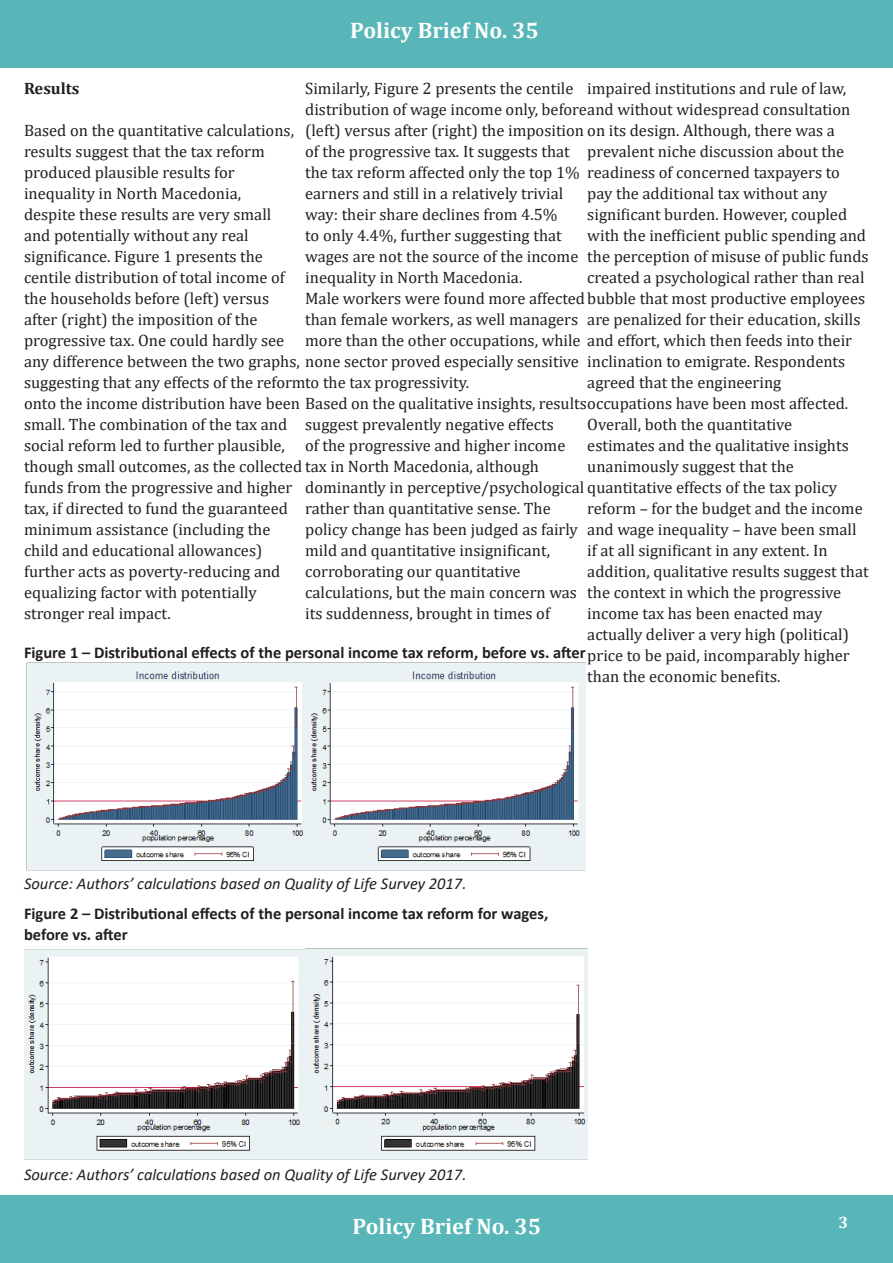
<style>
.page{position:relative;width:893px;height:1263px;background:#fff}
.page>*{position:absolute;margin:0;border:0;box-sizing:border-box;transform-origin:0 0}
.t1{font:700 22.5px "Cambria";color:#fff}
.BodyText{font:16.5px/21px "Cambria";color:#231f20}
.BodyText-2{font:700 16.5px/21px "Calibri";color:#231f20}
.BodyText-3{font:italic 16.5px "Calibri";color:#231f20}
.BodyText-4{font:700 16.5px "Cambria";color:#231f20}
.BodyText-5{font:700 16.5px "Cambria";color:#fff}
</style>
<div class="page">
<div style="left:0;top:0;width:893px;height:68px;background:#58b6b9"></div>
<div style="left:0;top:1195px;width:893px;height:68px;background:#58b6b9"></div>
<img style="left:26px;top:662px;width:560px;height:208px">
<img style="left:24px;top:948px;width:563px;height:212px">
<h1 class="t1" style="left:350px;top:15px;width:190px">Policy Brief No. 35</h1>
<p class="BodyText" style="left:587px;top:78px;width:260px">impaired institutions and rule of law,</p>
<p class="BodyText" style="left:305px;top:78px;width:547px">Similarly, Figure 2 presents the centile<br>distribution of wage income only, beforeand without widespread consultation (left) versus after (right) the imposition on its design. Although, there was a of the progressive tax. It suggests that<br>the tax reform affected only the top 1% readiness of concerned taxpayers to earners and still in a relatively trivial<br>way: their share declines from 4.5%<br>to only 4.4%, further suggesting that<br>wages are not the source of the income<br>inequality in North Macedonia.</p>
<p class="BodyText" style="left:305px;top:288px;width:561px">Male workers were found more affectedbubble that most productive employees than female workers, as well managers<br>more than the other occupations, while and effort, which then feeds into their</p>
<p class="BodyText-4" style="left:24px;top:77px;width:57px">Results</p>
<p class="BodyText" style="left:24px;top:120px;width:826px">Based on the quantitative calculations,<br>results suggest that the tax reform<br>produced plausible results for<br>inequality in North Macedonia,<br>despite these results are very small<br>and potentially without any real<br>significance. Figure 1 presents the<br>centile distribution of total income of<br>the households before (left) versus<br>after (right) the imposition of the<br>progressive tax. One could hardly see<br>any difference between the two graphs, none sector proved especially sensitive<br>suggesting that any effects of the reformto the tax progressivity.<br>onto the income distribution have been Based on the qualitative insights, resultsoccupations have been most affected. small. The combination of the tax and<br>social reform led to further plausible,<br>though small outcomes, as the collected tax in North Macedonia, although<br>funds from the progressive and higher<br>tax, if directed to fund the guaranteed<br>minimum assistance (including the<br>child and educational allowances)<br>further acts as poverty-reducing and<br>equalizing factor with potentially<br>stronger real impact.</p>
<p class="BodyText-2" style="left:24px;top:641px;width:563px">Figure 1 – Distributional effects of the personal income tax reform, before vs. after</p>
<p class="BodyText" style="left:587px;top:141px;width:258px">prevalent niche discussion about the</p>
<p class="BodyText" style="left:587px;top:183px;width:283px">pay the additional tax without any significant burden. However, coupled with the inefficient public spending and the perception of misuse of public funds created a psychological rather than real</p>
<p class="BodyText" style="left:587px;top:309px;width:275px">are penalized for their education, skills</p>
<p class="BodyText" style="left:587px;top:351px;width:259px">inclination to emigrate. Respondents agreed that the engineering</p>
<p class="BodyText" style="left:587px;top:414px;width:263px">Overall, both the quantitative estimates and the qualitative insights unanimously suggest that the</p>
<p class="BodyText" style="left:587px;top:498px;width:283px">reform – for the budget and the income and wage inequality – have been small if at all significant in any extent. In addition, qualitative results suggest that the context in which the progressive income tax has been enacted may actually deliver a very high (political) price to be paid, incomparably higher than the economic benefits.</p>
<p class="BodyText" style="left:305px;top:414px;width:262px">suggest prevalently negative effects of the progressive and higher income</p>
<p class="BodyText" style="left:305px;top:477px;width:533px">dominantly in perceptive/psychological quantitative effects of the tax policy rather than quantitative sense. The<br>policy change has been judged as fairly<br>mild and quantitative insignificant,<br>corroborating our quantitative<br>calculations, but the main concern was<br>its suddenness, brought in times of</p>
<p class="BodyText-3" style="left:24px;top:872px;width:444px">Source: Authors’ calculations based on Quality of Life Survey 2017.</p>
<p class="BodyText-2" style="left:24px;top:903px;width:526px">Figure 2 – Distributional effects of the personal income tax reform for wages, before vs. after</p>
<p class="BodyText-3" style="left:24px;top:1163px;width:444px">Source: Authors’ calculations based on Quality of Life Survey 2017.</p>
<h1 class="t1" style="left:353px;top:1210px;width:190px">Policy Brief No. 35</h1>
<p class="BodyText-5" style="left:838px;top:1211px;width:11px">3</p>
</div>
